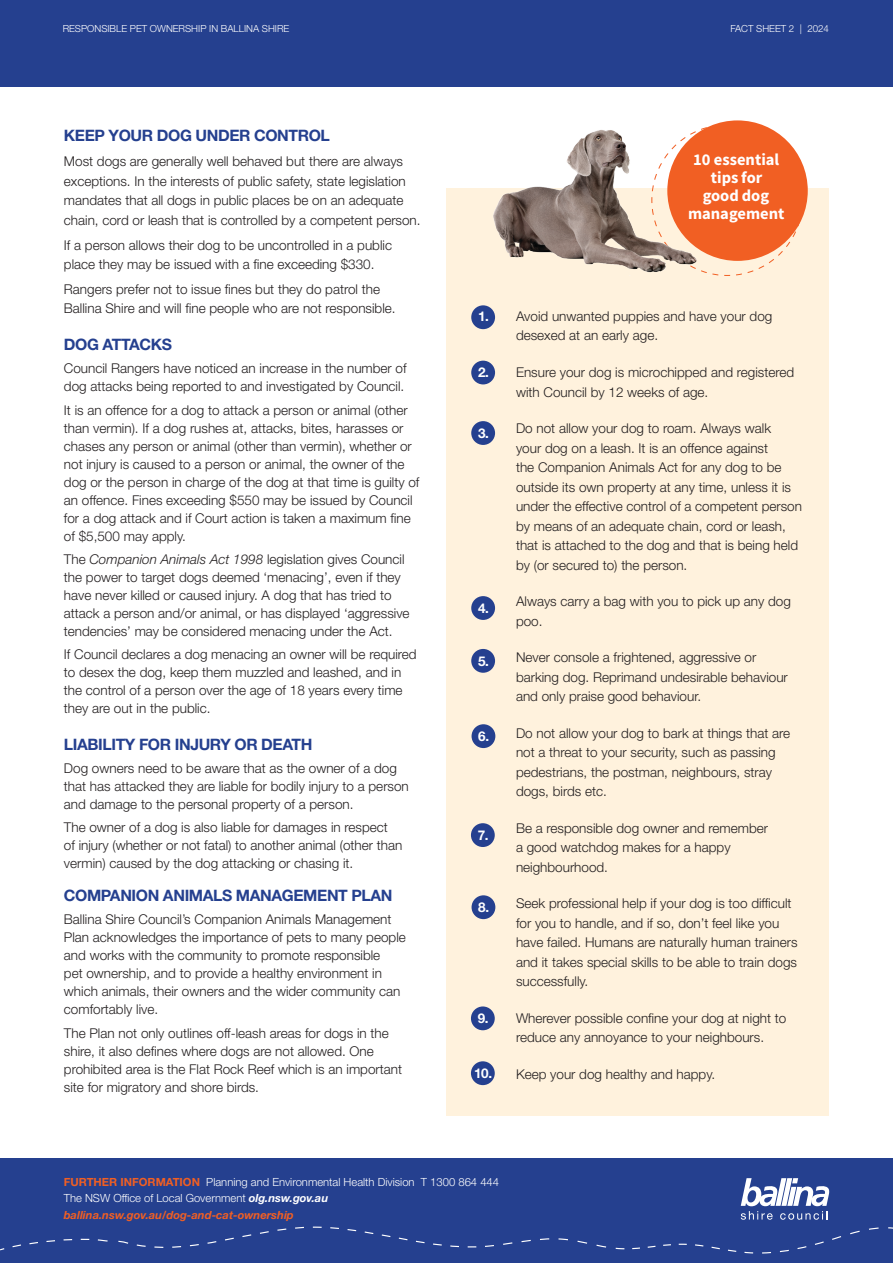
<style>
.page{position:relative;width:893px;height:1263px;background:#fff}
.page>*{position:absolute;margin:0;border:0;box-sizing:border-box;transform-origin:0 0}
.t1{font:16.5px/18px "Source Sans Variable";color:#fff;text-align:center}
.Subheading{font:700 15.75px "Helvetica Neue LT Std";letter-spacing:-.025em;color:#25408f}
.body_copy_with_dot_points{font:300 13.5px/18px "Helvetica Neue LT Std";color:#231f20}
.body_copy_9pt_light{font:300 13.5px/19.5px "Helvetica Neue LT Std";color:#231f20}
.Numbered_bullet_points{font:700 13.5px "Helvetica Neue LT Std";color:#fff}
.t2{font:300 11.25px "Helvetica Neue LT Std";color:#fff}
.t3{font:italic 700 11.25px "Helvetica Neue LT Std";color:#f15f23}
.body_copy_9pt_light-2{font:300 9.75px "Helvetica Neue LT Std";color:#fff}
.s1{font-style:italic}
.s2{font-weight:700;color:#f15f23}
.s3{font-weight:700;font-style:italic}
</style>
<div class="page">
<div style="left:0;top:1159px;width:893px;height:104px;background:#25408f"></div>
<div style="left:0;top:0;width:893px;height:87px;background:#25408f"></div>
<svg style="left:741px;top:1178px;width:89px;height:42px"></svg>
<svg style="left:0;top:1226px;width:893px;height:28px"></svg>
<div style="left:447px;top:188px;width:382px;height:928px;background:#fff2dd"></div>
<div style="left:471px;top:1006px;width:24px;height:24px;background:#25408f;border-radius:50%"></div>
<div style="left:471px;top:1061px;width:24px;height:24px;background:#25408f;border-radius:50%"></div>
<svg style="left:709px;top:124px;width:93px;height:152px"></svg>
<div style="left:667px;top:120px;width:141px;height:141px;background:#f15f23;border-radius:50%"></div>
<img style="left:493px;top:126px;width:216px;height:147px">
<div style="left:471px;top:305px;width:24px;height:24px;background:#25408f;border-radius:50%"></div>
<div style="left:471px;top:361px;width:24px;height:23px;background:#25408f;border-radius:50%"></div>
<div style="left:471px;top:421px;width:24px;height:24px;background:#25408f;border-radius:50%"></div>
<div style="left:471px;top:596px;width:24px;height:24px;background:#25408f;border-radius:50%"></div>
<div style="left:471px;top:649px;width:24px;height:24px;background:#25408f;border-radius:50%"></div>
<div style="left:472px;top:724px;width:23px;height:24px;background:#25408f;border-radius:50%"></div>
<div style="left:471px;top:823px;width:24px;height:24px;background:#25408f;border-radius:50%"></div>
<div style="left:472px;top:895px;width:23px;height:24px;background:#25408f;border-radius:50%"></div>
<p class="body_copy_9pt_light-2" style="left:63px;top:23px;width:228px">RESPONSIBLE PET OWNERSHIP IN BALLINA SHIRE</p>
<p class="body_copy_9pt_light-2" style="left:730px;top:23px;width:100px">FACT SHEET 2 | 2024</p>
<p class="Subheading" style="left:64px;top:126px;width:268px">KEEP YOUR DOG UNDER CONTROL</p>
<p class="body_copy_with_dot_points" style="left:64px;top:151px;width:358px;line-height:19.5px">Most dogs are generally well behaved but there are always exceptions. In the interests of public safety, state legislation mandates that all dogs in public places be on an adequate chain, cord or leash that is controlled by a competent person.</p>
<p class="body_copy_with_dot_points" style="left:64px;top:235px;width:330px;line-height:19.5px">If a person allows their dog to be uncontrolled in a public place they may be issued with a fine exceeding $330.</p>
<p class="body_copy_with_dot_points" style="left:64px;top:279px;width:333px;line-height:19.5px">Rangers prefer not to issue fines but they do patrol the<br>Ballina Shire and will fine people who are not responsible.</p>
<p class="Subheading" style="left:64px;top:335px;width:110px">DOG ATTACKS</p>
<p class="body_copy_with_dot_points" style="left:64px;top:359px;width:344px">Council Rangers have noticed an increase in the number of dog attacks being reported to and investigated by Council.</p>
<p class="body_copy_with_dot_points" style="left:64px;top:400px;width:357px">It is an offence for a dog to attack a person or animal (other than vermin). If a dog rushes at, attacks, bites, harasses or chases any person or animal (other than vermin), whether or not injury is caused to a person or animal, the owner of the dog or the person in charge of the dog at that time is guilty of an offence. Fines exceeding $550 may be issued by Council for a dog attack and if Court action is taken a maximum fine of $5,500 may apply.</p>
<p class="body_copy_with_dot_points" style="left:64px;top:550px;width:347px">The <span class="s1">Companion Animals Act 1998</span> legislation gives Council the power to target dogs deemed ‘menacing’, even if they have never killed or caused injury. A dog that has tried to attack a person and/or animal, or has displayed ‘aggressive tendencies’ may be considered menacing under the Act.</p>
<p class="body_copy_with_dot_points" style="left:64px;top:645px;width:354px">If Council declares a dog menacing an owner will be required to desex the dog, keep them muzzled and leashed, and in the control of a person over the age of 18 years every time they are out in the public.</p>
<p class="Subheading" style="left:64px;top:734px;width:250px">LIABILITY FOR INJURY OR DEATH</p>
<p class="body_copy_with_dot_points" style="left:64px;top:759px;width:346px">Dog owners need to be aware that as the owner of a dog that has attacked they are liable for bodily injury to a person and damage to the personal property of a person.</p>
<p class="body_copy_with_dot_points" style="left:64px;top:818px;width:340px">The owner of a dog is also liable for damages in respect<br>of injury (whether or not fatal) to another animal (other than vermin) caused by the dog attacking or chasing it.</p>
<p class="Subheading" style="left:64px;top:886px;width:330px">COMPANION ANIMALS MANAGEMENT PLAN</p>
<p class="body_copy_with_dot_points" style="left:64px;top:910px;width:343px">Ballina Shire Council’s Companion Animals Management Plan acknowledges the importance of pets to many people and works with the community to promote responsible<br>pet ownership, and to provide a healthy environment in which animals, their owners and the wider community can comfortably live.</p>
<p class="body_copy_with_dot_points" style="left:64px;top:1024px;width:340px">The Plan not only outlines off-leash areas for dogs in the shire, it also defines where dogs are not allowed. One prohibited area is the Flat Rock Reef which is an important site for migratory and shore birds.</p>
<p class="t1" style="left:688px;top:150px;width:98px">10 essential tips for<br>good dog management</p>
<p class="Numbered_bullet_points" style="left:478px;top:307px;width:12px">1.</p>
<p class="Numbered_bullet_points" style="left:478px;top:364px;width:12px">2.</p>
<p class="Numbered_bullet_points" style="left:478px;top:425px;width:12px">3.</p>
<p class="Numbered_bullet_points" style="left:478px;top:600px;width:12px">4.</p>
<p class="Numbered_bullet_points" style="left:478px;top:652px;width:12px">5.</p>
<p class="Numbered_bullet_points" style="left:478px;top:728px;width:12px">6.</p>
<p class="Numbered_bullet_points" style="left:478px;top:827px;width:12px">7.</p>
<p class="Numbered_bullet_points" style="left:478px;top:899px;width:12px">8.</p>
<p class="Numbered_bullet_points" style="left:478px;top:1010px;width:12px">9.</p>
<p class="Numbered_bullet_points" style="left:474px;top:1065px;width:20px">10.</p>
<p class="body_copy_9pt_light" style="left:516px;top:306px;width:258px">Avoid unwanted puppies and have your dog desexed at an early age.</p>
<p class="body_copy_9pt_light" style="left:516px;top:362px;width:280px">Ensure your dog is microchipped and registered with Council by 12 weeks of age.</p>
<p class="body_copy_9pt_light" style="left:516px;top:418px;width:287px">Do not allow your dog to roam. Always walk<br>your dog on a leash. It is an offence against<br>the Companion Animals Act for any dog to be outside its own property at any time, unless it is under the effective control of a competent person by means of an adequate chain, cord or leash, that is attached to the dog and that is being held by (or secured to) the person.</p>
<p class="body_copy_9pt_light" style="left:516px;top:591px;width:276px">Always carry a bag with you to pick up any dog poo.</p>
<p class="body_copy_9pt_light" style="left:516px;top:647px;width:273px">Never console a frightened, aggressive or barking dog. Reprimand undesirable behaviour and only praise good behaviour.</p>
<p class="body_copy_9pt_light" style="left:516px;top:723px;width:276px">Do not allow your dog to bark at things that are not a threat to your security, such as passing pedestrians, the postman, neighbours, stray dogs, birds etc.</p>
<p class="body_copy_9pt_light" style="left:516px;top:818px;width:254px">Be a responsible dog owner and remember a good watchdog makes for a happy neighbourhood.</p>
<p class="body_copy_9pt_light" style="left:516px;top:893px;width:283px">Seek professional help if your dog is too difficult for you to handle, and if so, don’t feel like you have failed. Humans are naturally human trainers and it takes special skills to be able to train dogs successfully.</p>
<p class="body_copy_9pt_light" style="left:516px;top:1008px;width:272px">Wherever possible confine your dog at night to reduce any annoyance to your neighbours.</p>
<p class="body_copy_9pt_light" style="left:516px;top:1064px;width:201px">Keep your dog healthy and happy.</p>
<p class="t2" style="left:64px;top:1175px;width:437px"><span class="s2">FURTHER INFORMATION</span> Planning and Environmental Health Division T 1300 864 444</p>
<p class="t2" style="left:64px;top:1191px;width:266px">The NSW Office of Local Government <span class="s3">olg.nsw.gov.au</span></p>
<p class="t3" style="left:64px;top:1208px;width:232px">ballina.nsw.gov.au/dog-and-cat-ownership</p>
</div>
